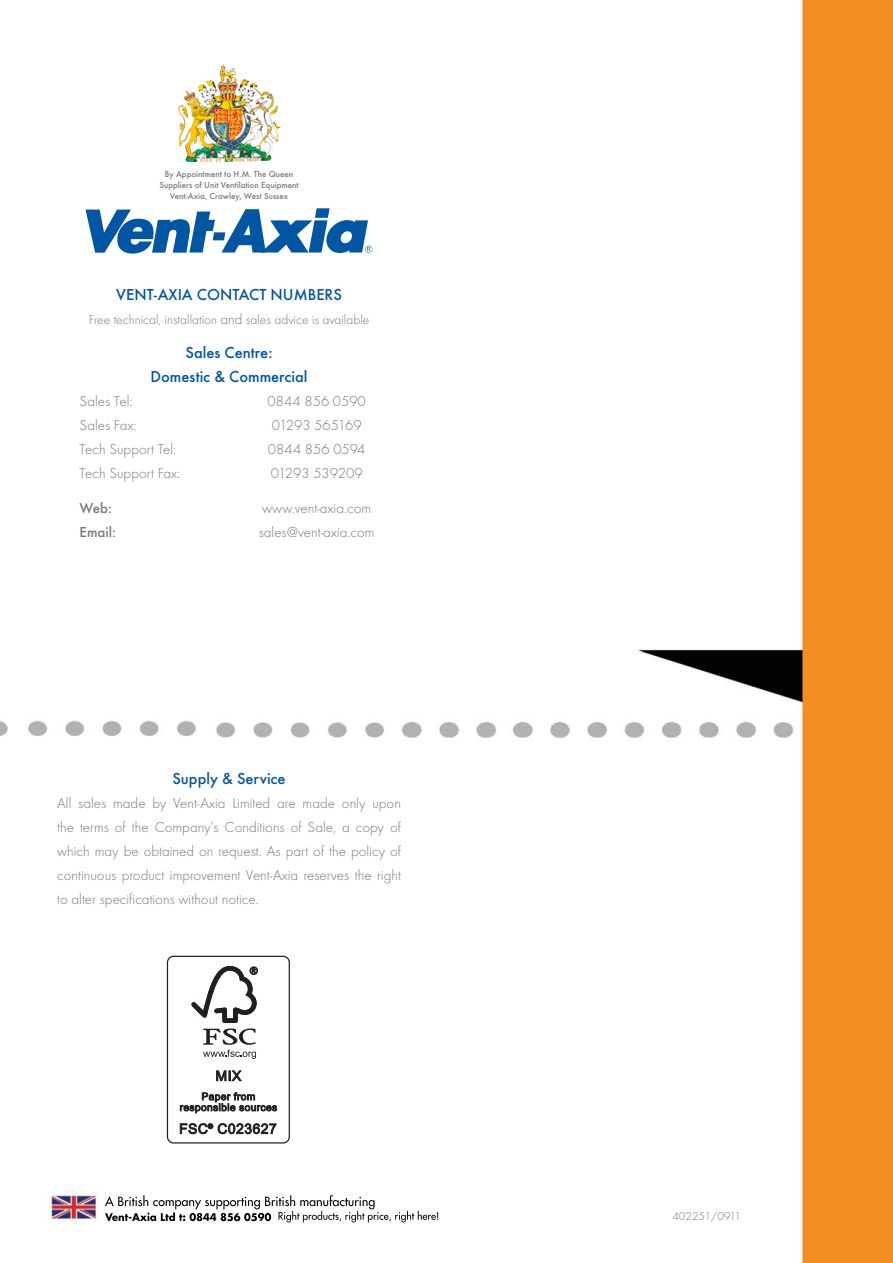
<style>
.page{position:relative;width:893px;height:1263px;background:#fff}
.page>*{position:absolute;margin:0;border:0;box-sizing:border-box;transform-origin:0 0}
.t1{font:500 16.5px/24px "Futura T";color:#0056a3;text-align:center}
.t2{font:300 15px/24px "Futura T";color:#77787b;text-align:justify}
.t3{font:500 15px "Futura T";color:#77787b}
.t4{font:300 13.5px "Futura T";color:#77787b}
.t5{font:300 12px "Futura T";color:#77787b}
.t6{font:500 9px/10.8px "Futura T";color:#77787b;text-align:center}
.s1{font-size:15px}
</style>
<div class="page">
<img style="left:0;top:0;width:893px;height:1263px">
<img style="left:183px;top:65px;width:40px;height:43px">
<svg style="left:83px;top:208px;width:292px;height:51px"></svg>
<img style="left:35px;top:1188px;width:416px;height:43px">
<img style="left:278px;top:1211px;width:136px;height:11px">
<img style="left:418px;top:1211px;width:20px;height:9px">
<img style="left:105px;top:1195px;width:179px;height:14px">
<svg style="left:285px;top:1195px;width:10px;height:11px"></svg>
<img style="left:300px;top:1200px;width:28px;height:6px">
<img style="left:329px;top:1195px;width:45px;height:14px">
<img style="left:147px;top:1212px;width:124px;height:9px">
<div style="left:167px;top:956px;width:122px;height:187px;background:#fff;border-radius:6px"></div>
<div style="left:167px;top:956px;width:123px;height:188px;border:1px solid #231f20;border-radius:6px"></div>
<svg style="left:203px;top:1029px;width:53px;height:30px"></svg>
<svg style="left:191px;top:966px;width:67px;height:57px"></svg>
<svg style="left:216px;top:1070px;width:26px;height:12px"></svg>
<svg style="left:180px;top:1092px;width:97px;height:21px"></svg>
<svg style="left:180px;top:1123px;width:97px;height:11px"></svg>
<p class="t6" style="left:159px;top:169px;width:141px">By Appointment to H.M. The Queen<br>Suppliers of Unit Ventilation Equipment<br>Vent-Axia, Crawley, West Sussex</p>
<p class="t1" style="left:116px;top:283px;width:227px">VENT-AXIA CONTACT NUMBERS</p>
<p class="t4" style="left:89px;top:314px;width:282px">Free technical, installation <span class="s1">and</span> sales advice is available</p>
<p class="t1" style="left:151px;top:342px;width:158px">Sales Centre:<br>Domestic &amp; Commercial</p>
<p class="t2" style="left:80px;top:391px;width:54px">Sales Tel:</p>
<p class="t2" style="left:268px;top:391px;width:100px">0844 856 0590</p>
<p class="t2" style="left:80px;top:415px;width:58px">Sales Fax:</p>
<p class="t2" style="left:272px;top:415px;width:91px">01293 565169</p>
<p class="t2" style="left:80px;top:439px;width:98px">Tech Support Tel:</p>
<p class="t2" style="left:268px;top:439px;width:99px">0844 856 0594</p>
<p class="t2" style="left:80px;top:463px;width:102px">Tech Support Fax:</p>
<p class="t2" style="left:271px;top:463px;width:93px">01293 539209</p>
<p class="t3" style="left:80px;top:501px;width:34px">Web:</p>
<p class="t2" style="left:262px;top:497px;width:111px">www.vent-axia.com</p>
<p class="t3" style="left:80px;top:525px;width:38px">Email:</p>
<p class="t2" style="left:259px;top:521px;width:117px">sales@vent-axia.com</p>
<p class="t1" style="left:172px;top:768px;width:115px">Supply &amp; Service</p>
<p class="t2" style="left:57px;top:793px;width:345px">All sales made by Vent-Axia Limited are made only upon the terms of the Company’s Conditions of Sale, a copy of which may be obtained on request. As part of the policy of continuous product improvement Vent-Axia reserves the right to alter specifications without notice.</p>
<p class="t5" style="left:672px;top:1211px;width:70px">402251/0911</p>
</div>
